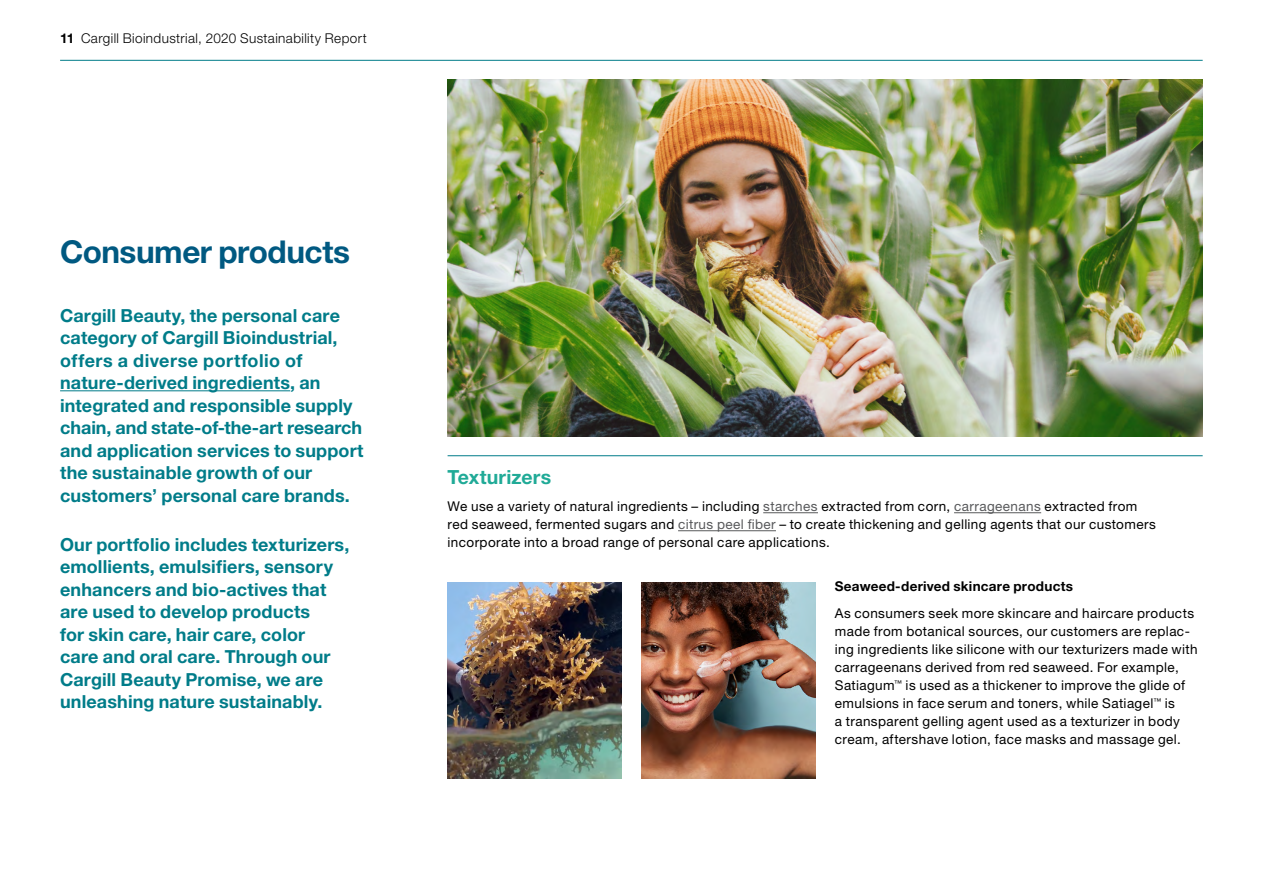
<style>
.page{position:relative;width:1263px;height:893px;background:#fff}
.page>*{position:absolute;margin:0;border:0;box-sizing:border-box;transform-origin:0 0}
.t1{font:700 31.5px "Helvetica Neue LT Pro";letter-spacing:-.015em;color:#005981}
.t2{font:700 19.5px "Helvetica Neue LT Pro";letter-spacing:.005em;color:#20aa97}
.t3{font:700 18px/22.5px "Helvetica Neue LT Pro";letter-spacing:.005em;color:#007c89}
.t4{font:13.5px/18px "Helvetica Neue LT Pro";letter-spacing:.03em;color:#000}
.t5{font:300 13.5px "Helvetica Neue LT Pro";letter-spacing:.03em;color:#000}
.t6{font:700 13.5px "Helvetica Neue LT Pro";letter-spacing:.02em;color:#000}
.s1{font-weight:700}
.s2{color:#58595b}
</style>
<div class="page">
<img style="left:60px;top:59px;width:1143px;height:720px">
<p class="t5" style="left:60px;top:29px;width:308px"><span class="s1">11</span> Cargill Bioindustrial, 2020 Sustainability Report</p>
<h1 class="t1" style="left:60px;top:233px;width:291px">Consumer products</h1>
<p class="t3" style="left:60px;top:303px;width:305px">Cargill Beauty, the personal care category of Cargill Bioindustrial, offers a diverse portfolio of nature-derived ingredients, an integrated and responsible supply chain, and state-of-the-art research and application services to support the sustainable growth of our customers’ personal care brands.</p>
<p class="t3" style="left:60px;top:533px;width:291px">Our portfolio includes texturizers, emollients, emulsifiers, sensory enhancers and bio-actives that are used to develop products<br>for skin care, hair care, color<br>care and oral care. Through our<br>Cargill Beauty Promise, we are unleashing nature sustainably.</p>
<h2 class="t2" style="left:448px;top:465px;width:105px">Texturizers</h2>
<p class="t4" style="left:448px;top:497px;width:710px">We use a variety of natural ingredients – including <span class="s2">starches</span> extracted from corn, <span class="s2">carrageenans</span> extracted from red seaweed, fermented sugars and <span class="s2">citrus peel fiber</span> – to create thickening and gelling agents that our customers incorporate into a broad range of personal care applications.</p>
<p class="t6" style="left:835px;top:578px;width:240px">Seaweed-derived skincare products</p>
<p class="t4" style="left:835px;top:604px;width:364px">As consumers seek more skincare and haircare products made from botanical sources, our customers are replac&shy;ing ingredients like silicone with our texturizers made with carrageenans derived from red seaweed. For example, Satiagum<sup>™</sup> is used as a thickener to improve the glide of emulsions in face serum and toners, while Satiagel<sup>™</sup> is<br>a transparent gelling agent used as a texturizer in body cream, aftershave lotion, face masks and massage gel.</p>
</div>
